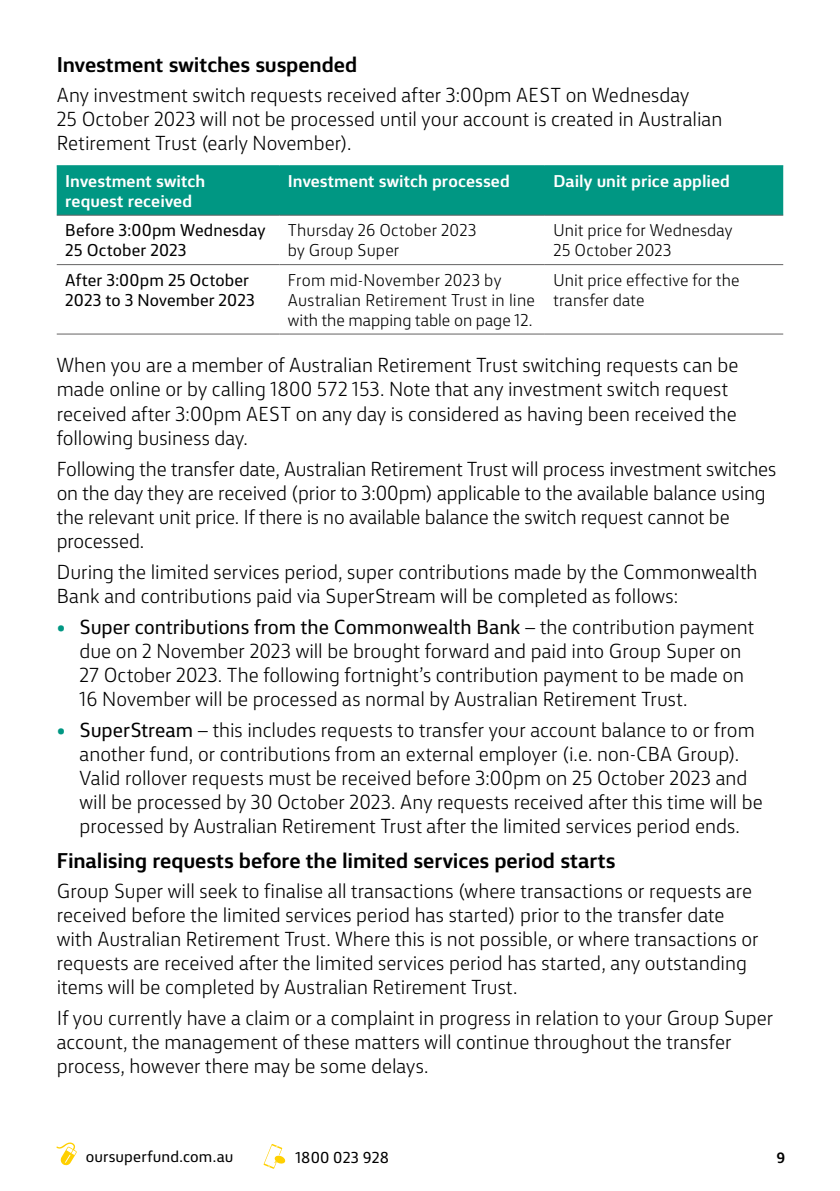
<style>
.page{position:relative;width:840px;height:1191px;background:#fff}
.page>*{position:absolute;margin:0;border:0;box-sizing:border-box;transform-origin:0 0}
.t1{font:700 20px "CBA Sans";letter-spacing:-.005em;color:#000}
.t2{font:300 19px/24px "CBA Sans";color:#000}
.t3{font:300 16px/20px "CBA Sans";letter-spacing:.01em;color:#000}
.t4{font:700 16px/20px "CBA Sans";letter-spacing:.005em;color:#fff}
.t5{font:16px/20px "CBA Sans";letter-spacing:.01em;color:#000}
.t6{font:14.8px "CBA Sans";letter-spacing:.01em;color:#000}
.t7{font:700 14px "CBA Sans";color:#000}
.s1{color:#009783}
.s2{font-weight:400}
</style>
<div class="page">
<svg style="left:56px;top:1142px;width:21px;height:23px"></svg>
<svg style="left:263px;top:1144px;width:22px;height:24px"></svg>
<div style="left:57px;top:166px;width:725px;height:49px;background:#009783"></div>
<hr style="left:57px;top:264px;width:222px;height:1px;background:#646363">
<hr style="left:279px;top:264px;width:265px;height:1px;background:#646363">
<hr style="left:544px;top:264px;width:238px;height:1px;background:#646363">
<hr style="left:57px;top:165px;width:222px;height:1px;background:#009783">
<hr style="left:279px;top:165px;width:265px;height:1px;background:#009783">
<hr style="left:544px;top:165px;width:238px;height:1px;background:#009783">
<hr style="left:57px;top:215px;width:222px;height:1px;background:#646363">
<hr style="left:279px;top:215px;width:265px;height:1px;background:#646363">
<hr style="left:544px;top:215px;width:238px;height:1px;background:#646363">
<hr style="left:57px;top:334px;width:222px;height:1px;background:#646363">
<hr style="left:279px;top:334px;width:265px;height:1px;background:#646363">
<hr style="left:544px;top:334px;width:238px;height:1px;background:#646363">
<p class="t1" style="left:57px;top:46px;width:302px">Investment switches suspended</p>
<p class="t2" style="left:57px;top:81px;width:666px">Any investment switch requests received after 3:00pm AEST on Wednesday<br>25 October 2023 will not be processed until your account is created in Australian<br>Retirement Trust (early November).</p>
<p class="t4" style="left:65px;top:169px;width:141px">Investment switch request received</p>
<p class="t4" style="left:288px;top:169px;width:223px">Investment switch processed</p>
<p class="t4" style="left:553px;top:169px;width:178px">Daily unit price applied</p>
<p class="t5" style="left:65px;top:219px;width:202px">Before 3:00pm Wednesday<br>25 October 2023</p>
<p class="t3" style="left:288px;top:219px;width:190px">Thursday 26 October 2023 by Group Super</p>
<p class="t3" style="left:553px;top:219px;width:181px">Unit price for Wednesday<br>25 October 2023</p>
<p class="t5" style="left:65px;top:268px;width:191px">After 3:00pm 25 October<br>2023 to 3 November 2023</p>
<p class="t3" style="left:288px;top:268px;width:248px">From mid-November 2023 by<br>Australian Retirement Trust in line with the mapping table on page 12.</p>
<p class="t3" style="left:553px;top:268px;width:188px">Unit price effective for the transfer date</p>
<p class="t2" style="left:57px;top:352px;width:683px">When you are a member of Australian Retirement Trust switching requests can be made online or by calling 1800 572 153. Note that any investment switch request received after 3:00pm AEST on any day is considered as having been received the following business day.</p>
<p class="t2" style="left:57px;top:455px;width:720px">Following the transfer date, Australian Retirement Trust will process investment switches on the day they are received (prior to 3:00pm) applicable to the available balance using the relevant unit price. If there is no available balance the switch request cannot be processed.</p>
<p class="t2" style="left:57px;top:558px;width:702px">During the limited services period, super contributions made by the Commonwealth<br>Bank and contributions paid via SuperStream will be completed as follows:</p>
<p class="t2" style="left:79px;top:613px;width:676px;text-indent:-23px"><span class="s1">•</span> <span class="s2">Super contributions from the Commonwealth Bank</span> – the contribution payment due on 2 November 2023 will be brought forward and paid into Group Super on 27 October 2023. The following fortnight’s contribution payment to be made on 16 November will be processed as normal by Australian Retirement Trust.</p>
<p class="t2" style="left:79px;top:716px;width:684px;text-indent:-23px"><span class="s1">•</span> <span class="s2">SuperStream</span> – this includes requests to transfer your account balance to or from another fund, or contributions from an external employer (i.e. non-CBA Group).<br>Valid rollover requests must be received before 3:00pm on 25 October 2023 and will be processed by 30 October 2023. Any requests received after this time will be processed by Australian Retirement Trust after the limited services period ends.</p>
<p class="t1" style="left:57px;top:842px;width:560px">Finalising requests before the limited services period starts</p>
<p class="t2" style="left:57px;top:877px;width:703px">Group Super will seek to finalise all transactions (where transactions or requests are received before the limited services period has started) prior to the transfer date with Australian Retirement Trust. Where this is not possible, or where transactions or requests are received after the limited services period has started, any outstanding items will be completed by Australian Retirement Trust.</p>
<p class="t2" style="left:57px;top:1004px;width:717px">If you currently have a claim or a complaint in progress in relation to your Group Super account, the management of these matters will continue throughout the transfer process, however there may be some delays.</p>
<p class="t6" style="left:86px;top:1144px;width:149px">oursuperfund.com.au</p>
<p class="t6" style="left:295px;top:1144px;width:95px">1800 023 928</p>
<p class="t7" style="left:776px;top:1144px;width:10px">9</p>
</div>
